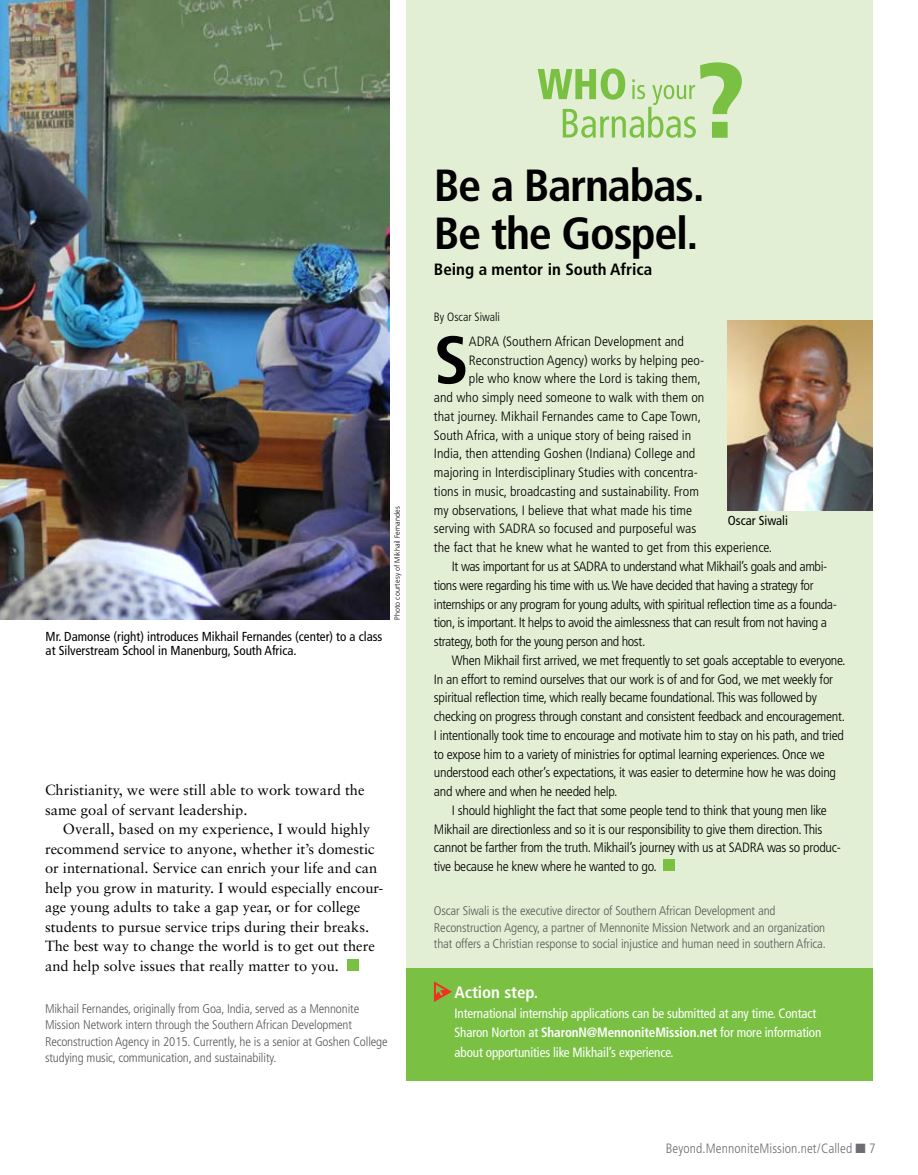
<style>
.page{position:relative;width:918px;height:1175px;background:#fff}
.page>*{position:absolute;margin:0;border:0;box-sizing:border-box;transform-origin:0 0}
.t1{font:700 condensed 67.2px "Frutiger";color:#000;scale:1.04 1}
.t2{font:700 condensed 45px/48px "Frutiger";letter-spacing:-.03em;color:#000}
.t3{font:700 condensed 16.5px "Frutiger";letter-spacing:-.005em;color:#fff}
.t4{font:700 condensed 16.35px "Frutiger";color:#000;scale:1.04 1}
.t5{font:14.7px/19.5px "Sabon";color:#000}
.t6{font:300 condensed 13.5px "Frutiger";letter-spacing:-.02em;color:#000;scale:1.04 1}
.t7{font:300 condensed 13.5px "Frutiger";color:#000;scale:1.04 1}
.t8{font:condensed 13.5px/19.5px "Frutiger";letter-spacing:-.01em;color:#fff}
.t9{font:300 condensed 13.5px "Frutiger";letter-spacing:.005em;color:#6d6e71}
.t10{font:condensed 13.05px/14.4px "Frutiger";color:#000}
.t11{font:300 condensed 12.6px/16.5px "Frutiger";letter-spacing:-.01em;color:#58595b}
.t12{font:300 condensed 12px "Frutiger";color:#000}
.t13{font:300 7.5px "Frutiger";letter-spacing:.015em;color:#000;scale:.95 1}
.s1{font-weight:700}
</style>
<div class="page">
<div style="left:406px;top:0;width:467px;height:978px;background:#e2efd4"></div>
<img style="left:0;top:0;width:390px;height:620px">
<div style="left:347px;top:959px;width:12px;height:11px;background:#7ac143"></div>
<svg style="left:538px;top:62px;width:204px;height:76px"></svg>
<div style="left:406px;top:967px;width:467px;height:113px;background:#7ac143"></div>
<svg style="left:434px;top:981px;width:18px;height:21px"></svg>
<div style="left:663px;top:859px;width:11px;height:12px;background:#7ac143"></div>
<img style="left:728px;top:320px;width:145px;height:190px">
<p class="t10" style="left:46px;top:629px;width:338px">Mr. Damonse (right) introduces Mikhail Fernandes (center) to a class at Silverstream School in Manenburg, South Africa.</p>
<p class="t13" style="left:393px;top:620px;width:121px;rotate:-90deg">Photo courtesy of Mikhail Fernandes</p>
<p class="t5" style="left:45px;top:780px;width:321px">Christianity, we were still able to work toward the same goal of servant leadership.</p>
<p class="t5" style="left:45px;top:819px;width:340px;text-indent:18px">Overall, based on my experience, I would highly recommend service to anyone, whether it’s domestic or international. Service can enrich your life and can help you grow in maturity. I would especially encour&shy;age young adults to take a gap year, or for college students to pursue service trips during their breaks.<br>The best way to change the world is to get out there and help solve issues that really matter to you.</p>
<p class="t11" style="left:45px;top:1000px;width:344px">Mikhail Fernandes, originally from Goa, India, served as a Mennonite Mission Network intern through the Southern African Development Reconstruction Agency in 2015. Currently, he is a senior at Goshen College studying music, communication, and sustainability.</p>
<h2 class="t2" style="left:434px;top:161px;width:272px">Be a Barnabas.<br>Be the Gospel.</h2>
<p class="t4" style="left:434px;top:260px;width:212px">Being a mentor in South Africa</p>
<p class="t12" style="left:434px;top:310px;width:67px">By Oscar Siwali</p>
<h1 class="t1" style="left:434px;top:320px;width:35px">S</h1>
<p class="t7" style="left:469px;top:333px;width:208px">ADRA (Southern African Development and</p>
<p class="t7" style="left:469px;top:352px;width:228px">Reconstruction Agency) works by helping peo-</p>
<p class="t7" style="left:469px;top:371px;width:224px">ple who know where the Lord is taking them,</p>
<p class="t7" style="left:434px;top:390px;width:262px">and who simply need someone to walk with them on</p>
<p class="t7" style="left:434px;top:408px;width:258px">that journey. Mikhail Fernandes came to Cape Town,</p>
<p class="t7" style="left:434px;top:427px;width:249px">South Africa, with a unique story of being raised in</p>
<p class="t7" style="left:434px;top:446px;width:253px">India, then attending Goshen (Indiana) College and</p>
<p class="t7" style="left:434px;top:465px;width:255px">majoring in Interdisciplinary Studies with concentra-</p>
<p class="t7" style="left:434px;top:483px;width:256px">tions in music, broadcasting and sustainability. From</p>
<p class="t7" style="left:434px;top:502px;width:250px">my observations, I believe that what made his time</p>
<p class="t7" style="left:434px;top:521px;width:254px">serving with SADRA so focused and purposeful was</p>
<p class="t7" style="left:434px;top:540px;width:327px">the fact that he knew what he wanted to get from this experience.</p>
<p class="t6" style="left:452px;top:558px;width:362px">It was important for us at SADRA to understand what Mikhail’s goals and ambi-</p>
<p class="t6" style="left:434px;top:577px;width:367px">tions were regarding his time with us. We have decided that having a strategy for</p>
<p class="t6" style="left:434px;top:596px;width:389px">internships or any program for young adults, with spiritual reflection time as a founda-</p>
<p class="t6" style="left:434px;top:615px;width:379px">tion, is important. It helps to avoid the aimlessness that can result from not having a</p>
<p class="t6" style="left:434px;top:633px;width:205px">strategy, both for the young person and host.</p>
<p class="t6" style="left:452px;top:652px;width:380px">When Mikhail first arrived, we met frequently to set goals acceptable to everyone.</p>
<p class="t6" style="left:434px;top:671px;width:385px">In an effort to remind ourselves that our work is of and for God, we met weekly for</p>
<p class="t6" style="left:434px;top:690px;width:370px">spiritual reflection time, which really became foundational. This was followed by</p>
<p class="t6" style="left:434px;top:708px;width:397px">checking on progress through constant and consistent feedback and encouragement.</p>
<p class="t6" style="left:434px;top:727px;width:396px">I intentionally took time to encourage and motivate him to stay on his path, and tried</p>
<p class="t6" style="left:434px;top:746px;width:377px">to expose him to a variety of ministries for optimal learning experiences. Once we</p>
<p class="t6" style="left:434px;top:765px;width:388px">understood each other’s expectations, it was easier to determine how he was doing</p>
<p class="t6" style="left:434px;top:783px;width:178px">and where and when he needed help.</p>
<p class="t6" style="left:452px;top:802px;width:362px">I should highlight the fact that some people tend to think that young men like</p>
<p class="t6" style="left:434px;top:821px;width:375px">Mikhail are directionless and so it is our responsibility to give them direction. This</p>
<p class="t6" style="left:434px;top:840px;width:393px">cannot be farther from the truth. Mikhail’s journey with us at SADRA was so produc-</p>
<p class="t6" style="left:434px;top:858px;width:216px">tive because he knew where he wanted to go.</p>
<p class="t11" style="left:434px;top:903px;width:394px">Oscar Siwali is the executive director of Southern African Development and<br>Reconstruction Agency, a partner of Mennonite Mission Network and an organization that offers a Christian response to social injustice and human need in southern Africa.</p>
<p class="t10" style="left:728px;top:513px;width:62px">Oscar Siwali</p>
<p class="t3" style="left:455px;top:982px;width:85px">Action step.</p>
<p class="t8" style="left:455px;top:1003px;width:368px">International internship applications can be submitted at any time. Contact<br>Sharon Norton at <span class="s1">SharonN@MennoniteMission.net</span> for more information about opportunities like Mikhail’s experience.</p>
<p class="t9" style="left:666px;top:1140px;width:211px">Beyond.MennoniteMission.net/Called ■ 7</p>
</div>
